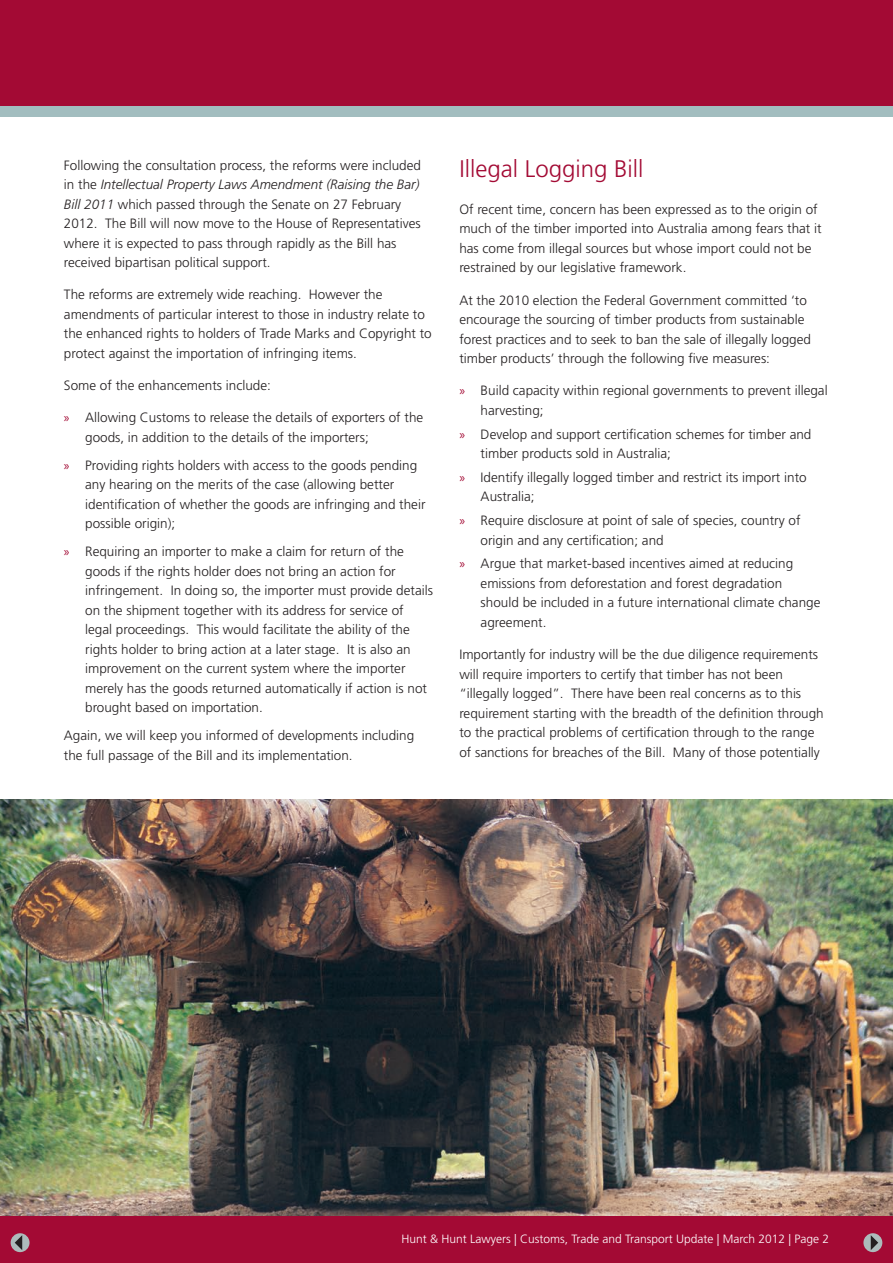
<style>
.page{position:relative;width:893px;height:1263px;background:#fff}
.page>*{position:absolute;margin:0;border:0;box-sizing:border-box;transform-origin:0 0}
.t1{font:300 24px "Frutiger LT Std";color:#a30a34}
.t2{font:300 13.5px/19.5px "Frutiger LT Std";color:#231f20}
.t3{font:300 12px "Frutiger LT Std";color:#fff}
.s1{font-style:italic}
.s2{font-family:"Myriad Pro";font-weight:400;color:#a30a34}
</style>
<div class="page">
<div style="left:0;top:0;width:893px;height:106px;background:#a30a34"></div>
<div style="left:0;top:106px;width:893px;height:11px;background:#a2bdbf"></div>
<div style="left:0;top:1215px;width:893px;height:48px;background:#a30a34"></div>
<svg style="left:11px;top:1233px;width:19px;height:19px"></svg>
<svg style="left:15px;top:1235px;width:7px;height:15px"></svg>
<img style="left:0;top:799px;width:893px;height:416px">
<svg style="left:863px;top:1233px;width:19px;height:19px"></svg>
<svg style="left:871px;top:1235px;width:7px;height:15px"></svg>
<p class="t2" style="left:64px;top:155px;width:359px">Following the consultation process, the reforms were included in the <span class="s1">Intellectual Property Laws Amendment (Raising the Bar)<br>Bill 2011</span> which passed through the Senate on 27 February 2012. The Bill will now move to the House of Representatives where it is expected to pass through rapidly as the Bill has received bipartisan political support.</p>
<p class="t2" style="left:64px;top:285px;width:369px">The reforms are extremely wide reaching. However the amendments of particular interest to those in industry relate to the enhanced rights to holders of Trade Marks and Copyright to protect against the importation of infringing items.</p>
<p class="t2" style="left:64px;top:376px;width:209px">Some of the enhancements include:</p>
<p class="t2" style="left:85px;top:408px;width:340px;text-indent:-21px"><span class="s2">»</span> Allowing Customs to release the details of exporters of the goods, in addition to the details of the importers;</p>
<p class="t2" style="left:85px;top:456px;width:342px;text-indent:-21px"><span class="s2">»</span> Providing rights holders with access to the goods pending any hearing on the merits of the case (allowing better identification of whether the goods are infringing and their possible origin);</p>
<p class="t2" style="left:85px;top:542px;width:349px;text-indent:-21px"><span class="s2">»</span> Requiring an importer to make a claim for return of the goods if the rights holder does not bring an action for infringement. In doing so, the importer must provide details on the shipment together with its address for service of legal proceedings. This would facilitate the ability of the rights holder to bring action at a later stage. It is also an improvement on the current system where the importer merely has the goods returned automatically if action is not brought based on importation.</p>
<p class="t2" style="left:64px;top:726px;width:352px">Again, we will keep you informed of developments including the full passage of the Bill and its implementation.</p>
<h1 class="t1" style="left:459px;top:156px;width:186px">Illegal Logging Bill</h1>
<p class="t2" style="left:459px;top:200px;width:364px">Of recent time, concern has been expressed as to the origin of much of the timber imported into Australia among fears that it has come from illegal sources but whose import could not be restrained by our legislative framework.</p>
<p class="t2" style="left:459px;top:290px;width:353px">At the 2010 election the Federal Government committed ‘to encourage the sourcing of timber products from sustainable forest practices and to seek to ban the sale of illegally logged timber products’ through the following five measures:</p>
<p class="t2" style="left:481px;top:381px;width:349px;text-indent:-21px"><span class="s2">»</span> Build capacity within regional governments to prevent illegal harvesting;</p>
<p class="t2" style="left:481px;top:424px;width:332px;text-indent:-21px"><span class="s2">»</span> Develop and support certification schemes for timber and timber products sold in Australia;</p>
<p class="t2" style="left:481px;top:468px;width:327px;text-indent:-21px"><span class="s2">»</span> Identify illegally logged timber and restrict its import into<br>Australia;</p>
<p class="t2" style="left:481px;top:511px;width:321px;text-indent:-21px"><span class="s2">»</span> Require disclosure at point of sale of species, country of origin and any certification; and</p>
<p class="t2" style="left:481px;top:554px;width:341px;text-indent:-21px"><span class="s2">»</span> Argue that market-based incentives aimed at reducing emissions from deforestation and forest degradation should be included in a future international climate change agreement.</p>
<p class="t2" style="left:459px;top:645px;width:366px">Importantly for industry will be the due diligence requirements will require importers to certify that timber has not been “illegally logged”. There have been real concerns as to this requirement starting with the breadth of the definition through to the practical problems of certification through to the range of sanctions for breaches of the Bill. Many of those potentially</p>
<p class="t3" style="left:401px;top:1232px;width:429px">Hunt &amp; Hunt Lawyers | Customs, Trade and Transport Update | March 2012 | Page 2</p>
</div>
